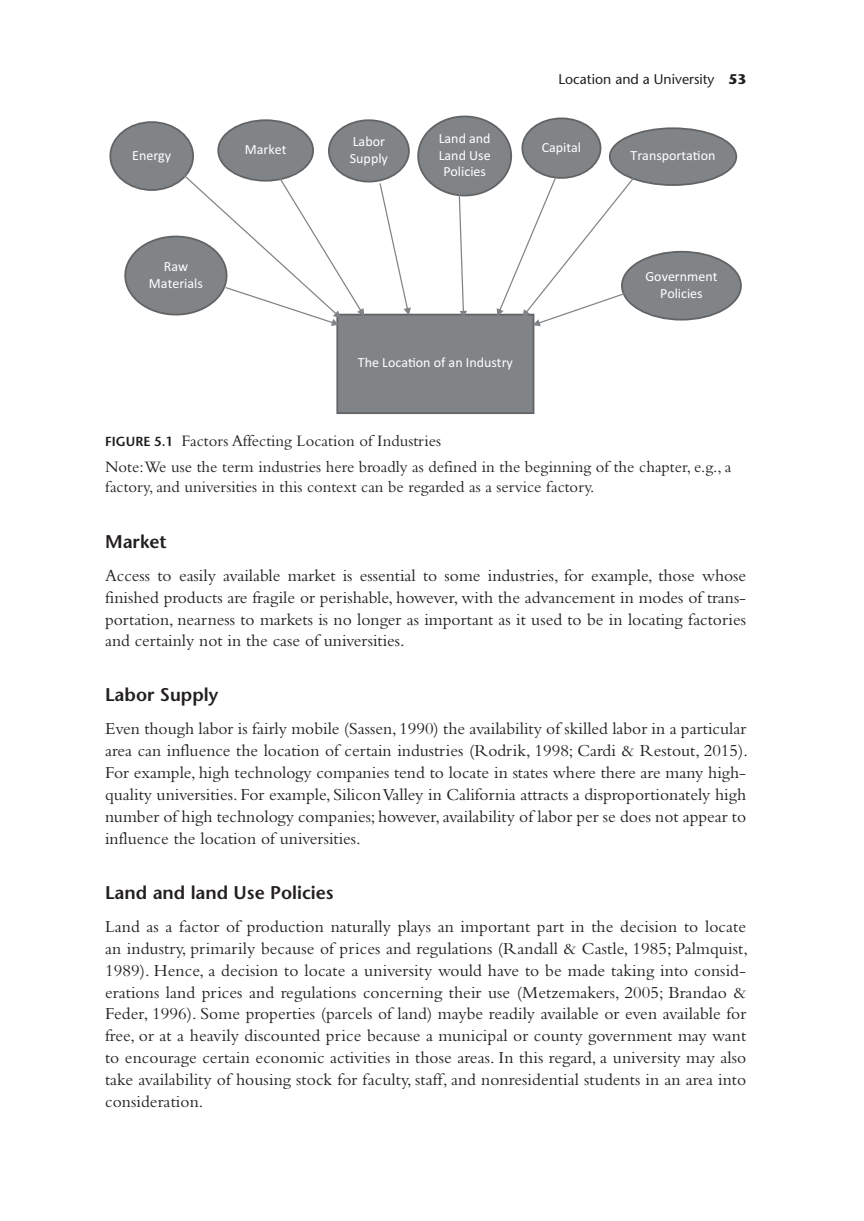
<style>
.page{position:relative;width:864px;height:1221px;background:#fff}
.page>*{position:absolute;margin:0;border:0;box-sizing:border-box;transform-origin:0 0}
.AHead{font:600 18.38px "Stone Sans Std";color:#231f20}
.Text{font:17.5px/21.9px "Bembo Std";color:#231f20;text-align:justify}
.FigNote{font:16.62px/20.1px "Bembo Std";color:#231f20}
.FigCapt{font:16.62px "Bembo Std";color:#231f20}
.graphic{font:14px/16.8px "Calibri";color:#fff;text-align:center}
.t1{font:500 14px "Stone Sans Std";color:#231f20}
.s1{font-weight:700}
.s2{font-family:"Stone Sans Std";font-weight:600;font-size:13.12px}
</style>
<div class="page">
<div style="left:337px;top:314px;width:196px;height:99px;background:#818486"></div>
<div style="left:336px;top:314px;width:198px;height:100px;border:2px solid #626365"></div>
<div style="left:125px;top:236px;width:101px;height:78px;background:#818486;border-radius:50%"></div>
<div style="left:124px;top:235px;width:103px;height:80px;border:2px solid #626365;border-radius:50%"></div>
<div style="left:110px;top:122px;width:83px;height:68px;background:#818486;border-radius:50%"></div>
<div style="left:109px;top:121px;width:85px;height:70px;border:2px solid #626365;border-radius:50%"></div>
<div style="left:218px;top:120px;width:95px;height:61px;background:#818486;border-radius:50%"></div>
<div style="left:217px;top:119px;width:97px;height:63px;border:2px solid #626365;border-radius:50%"></div>
<div style="left:329px;top:120px;width:79px;height:62px;background:#818486;border-radius:50%"></div>
<div style="left:328px;top:119px;width:81px;height:63px;border:2px solid #626365;border-radius:50%"></div>
<div style="left:418px;top:116px;width:93px;height:79px;background:#818486;border-radius:50%"></div>
<div style="left:417px;top:116px;width:95px;height:80px;border:2px solid #626365;border-radius:50%"></div>
<div style="left:522px;top:118px;width:78px;height:60px;background:#818486;border-radius:50%"></div>
<div style="left:521px;top:117px;width:80px;height:62px;border:2px solid #626365;border-radius:50%"></div>
<div style="left:621px;top:252px;width:119px;height:67px;background:#818486;border-radius:50%"></div>
<div style="left:620px;top:251px;width:121px;height:69px;border:2px solid #626365;border-radius:50%"></div>
<div style="left:609px;top:128px;width:127px;height:57px;background:#818486;border-radius:50%"></div>
<div style="left:608px;top:127px;width:128px;height:59px;border:2px solid #626365;border-radius:50%"></div>
<svg style="left:183px;top:175px;width:181px;height:151px"></svg>
<svg style="left:379px;top:183px;width:32px;height:132px"></svg>
<svg style="left:458px;top:193px;width:9px;height:124px"></svg>
<svg style="left:496px;top:174px;width:141px;height:152px"></svg>
<p class="graphic" style="left:132px;top:146px;width:40px">Energy</p>
<p class="graphic" style="left:149px;top:257px;width:55px">Raw<br>Materials</p>
<p class="t1" style="left:558px;top:71px;width:189px">Location and a University <span class="s1">53</span></p>
<p class="graphic" style="left:245px;top:141px;width:43px">Market</p>
<p class="graphic" style="left:350px;top:133px;width:40px;text-align:left">Labor<br>Supply</p>
<p class="graphic" style="left:438px;top:129px;width:53px">Land and<br>Land Use<br>Policies</p>
<p class="graphic" style="left:541px;top:138px;width:41px">Capital</p>
<p class="graphic" style="left:358px;top:354px;width:156px">The Location of an Industry</p>
<p class="graphic" style="left:630px;top:147px;width:86px">Transportation</p>
<p class="graphic" style="left:645px;top:267px;width:73px">Government<br>Policies</p>
<p class="FigCapt" style="left:105px;top:431px;width:337px"><span class="s2">FIGURE 5.1</span> Factors Affecting Location of Industries</p>
<p class="FigNote" style="left:105px;top:456px;width:627px">Note:We use the term industries here broadly as defined in the beginning of the chapter, e.g., a factory, and universities in this context can be regarded as a service factory.</p>
<h2 class="AHead" style="left:105px;top:530px;width:63px">Market</h2>
<p class="Text" style="left:105px;top:564px;width:642px">Access to easily available market is essential to some industries, for example, those whose finished products are fragile or perishable, however, with the advancement in modes of trans&shy;portation, nearness to markets is no longer as important as it used to be in locating factories and certainly not in the case of universities.</p>
<h2 class="AHead" style="left:105px;top:683px;width:115px">Labor Supply</h2>
<p class="Text" style="left:105px;top:717px;width:644px">Even though labor is fairly mobile (Sassen, 1990) the availability of skilled labor in a particular area can influence the location of certain industries (Rodrik, 1998; Cardi &amp; Restout, 2015).<br>For example, high technology companies tend to locate in states where there are many high&shy;quality universities. For example, Silicon Valley in California attracts a disproportionately high number of high technology companies; however, availability of labor per se does not appear to influence the location of universities.</p>
<h2 class="AHead" style="left:105px;top:881px;width:230px">Land and land Use Policies</h2>
<p class="Text" style="left:105px;top:915px;width:644px">Land as a factor of production naturally plays an important part in the decision to locate an industry, primarily because of prices and regulations (Randall &amp; Castle, 1985; Palmquist, 1989). Hence, a decision to locate a university would have to be made taking into consid&shy;erations land prices and regulations concerning their use (Metzemakers, 2005; Brandao &amp; Feder, 1996). Some properties (parcels of land) maybe readily available or even available for free, or at a heavily discounted price because a municipal or county government may want to encourage certain economic activities in those areas. In this regard, a university may also take availability of housing stock for faculty, staff, and nonresidential students in an area into consideration.</p>
</div>
